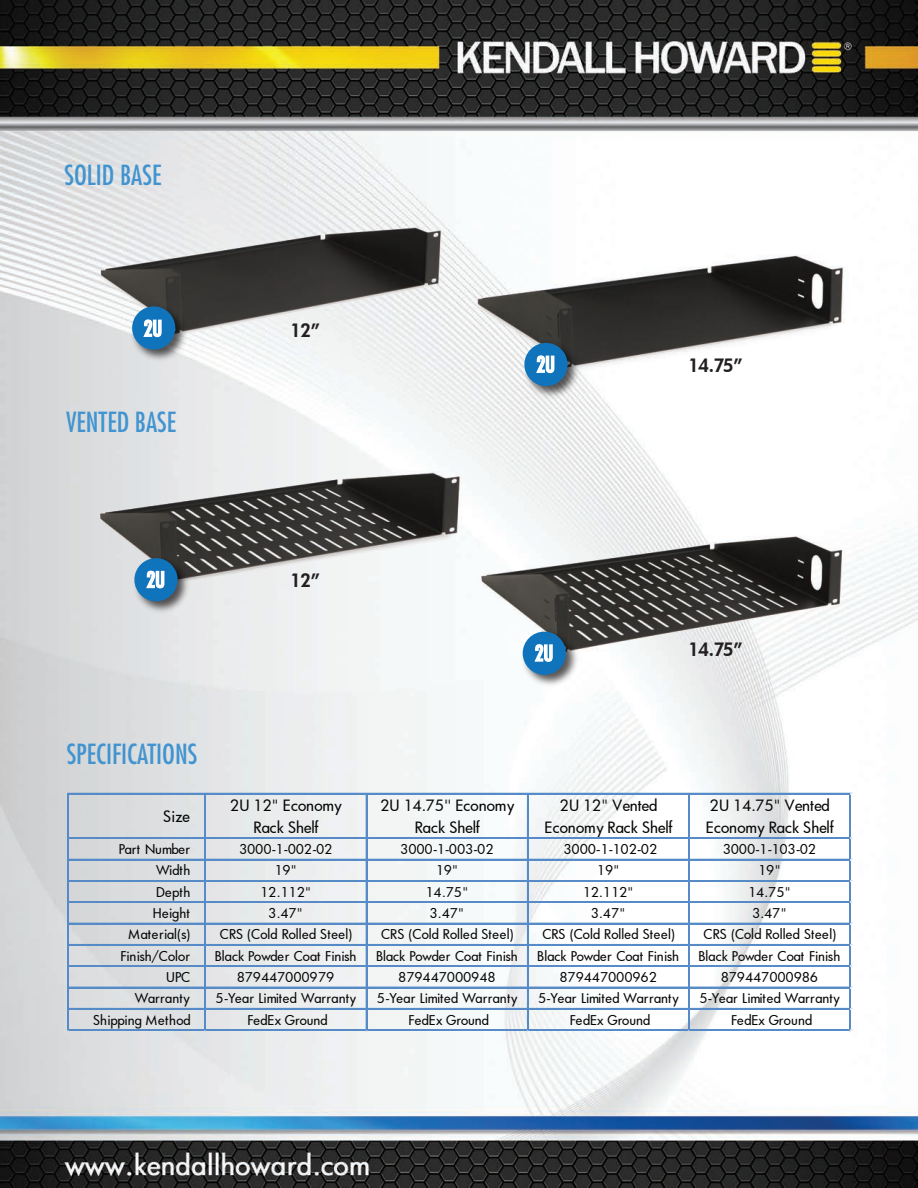
<style>
.page{position:relative;width:918px;height:1188px;background:#fff}
.page>*{position:absolute;margin:0;border:0;box-sizing:border-box;transform-origin:0 0}
.t1{font:condensed 27px "Futura Std";color:#4194d0}
.t2{font:condensed 21px "Futura Std";color:#fff}
.t3{font:800 18px "Futura";color:#231f20}
.t4{font:500 15.15px/22.4px "Futura";letter-spacing:.01em;color:#050504;text-align:center}
.t5{font:500 13.2px "Futura";letter-spacing:.015em;color:#050504}
.t6{font:500 13.2px "Futura";letter-spacing:.035em;color:#050504}
.t7{font:500 13.2px "Futura";letter-spacing:-.01em;color:#050504}
.t8{font:500 13.2px "Futura";letter-spacing:-.015em;color:#050504}
</style>
<div class="page">
<img style="left:0;top:0;width:918px;height:1188px">
<hr style="left:69px;top:793px;width:782px;height:1px;background:#568bc8">
<hr style="left:69px;top:838px;width:782px;height:1px;background:#568bc8">
<hr style="left:69px;top:859px;width:782px;height:1px;background:#568bc8">
<hr style="left:69px;top:880px;width:782px;height:1px;background:#568bc8">
<hr style="left:69px;top:881px;width:782px;height:1px;background:#568bc8">
<hr style="left:69px;top:902px;width:782px;height:1px;background:#568bc8">
<hr style="left:69px;top:923px;width:782px;height:1px;background:#568bc8">
<hr style="left:69px;top:944px;width:782px;height:1px;background:#568bc8">
<hr style="left:69px;top:966px;width:782px;height:1px;background:#568bc8">
<hr style="left:69px;top:987px;width:782px;height:1px;background:#568bc8">
<hr style="left:69px;top:1008px;width:782px;height:1px;background:#568bc8">
<hr style="left:68px;top:793px;width:1px;height:238px;background:#568bc8">
<hr style="left:205px;top:794px;width:1px;height:237px;background:#568bc8">
<hr style="left:366px;top:794px;width:1px;height:237px;background:#568bc8">
<hr style="left:527px;top:794px;width:1px;height:237px;background:#568bc8">
<hr style="left:688px;top:794px;width:1px;height:237px;background:#568bc8">
<hr style="left:689px;top:794px;width:1px;height:237px;background:#568bc8">
<hr style="left:69px;top:1029px;width:782px;height:1px;background:#568bc8">
<hr style="left:69px;top:1030px;width:782px;height:1px;background:#568bc8">
<hr style="left:850px;top:794px;width:1px;height:237px;background:#568bc8">
<img style="left:60px;top:60px;width:432px;height:432px">
<img style="left:64px;top:310px;width:384px;height:432px">
<img style="left:128px;top:302px;width:62px;height:63px">
<div style="left:132px;top:306px;width:43px;height:44px;background:#1074bc;border-radius:50%"></div>
<img style="left:130px;top:554px;width:63px;height:62px">
<div style="left:134px;top:558px;width:44px;height:43px;background:#1074bc;border-radius:50%"></div>
<svg style="left:143px;top:319px;width:19px;height:19px"></svg>
<svg style="left:146px;top:570px;width:19px;height:19px"></svg>
<img style="left:446px;top:93px;width:432px;height:432px">
<img style="left:448px;top:374px;width:432px;height:432px">
<img style="left:520px;top:339px;width:63px;height:62px">
<div style="left:524px;top:343px;width:44px;height:43px;background:#1074bc;border-radius:50%"></div>
<svg style="left:536px;top:355px;width:19px;height:19px"></svg>
<img style="left:518px;top:627px;width:63px;height:63px">
<div style="left:523px;top:632px;width:43px;height:43px;background:#1074bc;border-radius:50%"></div>
<svg style="left:534px;top:644px;width:19px;height:18px"></svg>
<h1 class="t1" style="left:65px;top:159px;width:98px">SOLID BASE</h1>
<h2 class="t2" style="left:144px;top:316px;width:20px">2U</h2>
<h1 class="t1" style="left:66px;top:406px;width:112px">VENTED BASE</h1>
<h2 class="t2" style="left:147px;top:567px;width:20px">2U</h2>
<h1 class="t1" style="left:67px;top:738px;width:132px">SPECIFICATIONS</h1>
<h3 class="t3" style="left:290px;top:318px;width:31px">12”</h3>
<h3 class="t3" style="left:290px;top:568px;width:31px">12”</h3>
<h2 class="t2" style="left:537px;top:352px;width:20px">2U</h2>
<h2 class="t2" style="left:535px;top:641px;width:20px">2U</h2>
<h3 class="t3" style="left:688px;top:353px;width:56px">14.75”</h3>
<h3 class="t3" style="left:688px;top:637px;width:56px">14.75”</h3>
<p class="t4" style="left:163px;top:805px;width:28px">Size</p>
<p class="t4" style="left:230px;top:793px;width:113px">2U 12" Economy<br>Rack Shelf</p>
<p class="t4" style="left:380px;top:793px;width:136px">2U 14.75" Economy<br>Rack Shelf</p>
<p class="t4" style="left:545px;top:793px;width:129px">2U 12" Vented<br>Economy Rack Shelf</p>
<p class="t4" style="left:706px;top:793px;width:129px;text-align:left">2U 14.75" Vented<br>Economy Rack Shelf</p>
<p class="t8" style="left:119px;top:840px;width:73px">Part Number</p>
<p class="t6" style="left:239px;top:840px;width:94px">3000-1-002-02</p>
<p class="t6" style="left:401px;top:840px;width:94px">3000-1-003-02</p>
<p class="t6" style="left:564px;top:840px;width:95px">3000-1-102-02</p>
<p class="t6" style="left:723px;top:840px;width:94px">3000-1-103-02</p>
<p class="t5" style="left:156px;top:862px;width:36px">Width</p>
<p class="t5" style="left:275px;top:862px;width:24px">19"</p>
<p class="t5" style="left:436px;top:862px;width:24px">19"</p>
<p class="t5" style="left:597px;top:862px;width:24px">19"</p>
<p class="t5" style="left:759px;top:862px;width:24px">19"</p>
<p class="t5" style="left:156px;top:883px;width:36px">Depth</p>
<p class="t5" style="left:261px;top:883px;width:52px">12.112"</p>
<p class="t5" style="left:426px;top:883px;width:44px">14.75"</p>
<p class="t5" style="left:583px;top:883px;width:52px">12.112"</p>
<p class="t5" style="left:748px;top:883px;width:44px">14.75"</p>
<p class="t5" style="left:153px;top:904px;width:38px">Height</p>
<p class="t5" style="left:269px;top:904px;width:36px">3.47"</p>
<p class="t5" style="left:430px;top:904px;width:36px">3.47"</p>
<p class="t5" style="left:591px;top:904px;width:36px">3.47"</p>
<p class="t5" style="left:752px;top:904px;width:36px">3.47"</p>
<p class="t6" style="left:129px;top:926px;width:63px">Material(s)</p>
<p class="t5" style="left:220px;top:926px;width:134px">CRS (Cold Rolled Steel)</p>
<p class="t5" style="left:381px;top:926px;width:134px">CRS (Cold Rolled Steel)</p>
<p class="t5" style="left:542px;top:926px;width:134px">CRS (Cold Rolled Steel)</p>
<p class="t5" style="left:704px;top:926px;width:134px">CRS (Cold Rolled Steel)</p>
<p class="t5" style="left:120px;top:947px;width:71px">Finish/Color</p>
<p class="t5" style="left:215px;top:947px;width:143px">Black Powder Coat Finish</p>
<p class="t5" style="left:376px;top:947px;width:143px">Black Powder Coat Finish</p>
<p class="t5" style="left:537px;top:947px;width:143px">Black Powder Coat Finish</p>
<p class="t5" style="left:699px;top:947px;width:143px">Black Powder Coat Finish</p>
<p class="t5" style="left:166px;top:968px;width:25px">UPC</p>
<p class="t6" style="left:237px;top:968px;width:99px">879447000979</p>
<p class="t6" style="left:399px;top:968px;width:98px">879447000948</p>
<p class="t6" style="left:560px;top:968px;width:98px">879447000962</p>
<p class="t6" style="left:721px;top:968px;width:98px">879447000986</p>
<p class="t5" style="left:135px;top:989px;width:57px">Warranty</p>
<p class="t7" style="left:216px;top:989px;width:142px">5-Year Limited Warranty</p>
<p class="t7" style="left:377px;top:989px;width:142px">5-Year Limited Warranty</p>
<p class="t7" style="left:538px;top:989px;width:142px">5-Year Limited Warranty</p>
<p class="t7" style="left:700px;top:989px;width:142px">5-Year Limited Warranty</p>
<p class="t5" style="left:93px;top:1011px;width:99px">Shipping Method</p>
<p class="t5" style="left:247px;top:1011px;width:82px">FedEx Ground</p>
<p class="t5" style="left:409px;top:1011px;width:82px">FedEx Ground</p>
<p class="t5" style="left:570px;top:1011px;width:82px">FedEx Ground</p>
<p class="t5" style="left:731px;top:1011px;width:83px">FedEx Ground</p>
</div>
